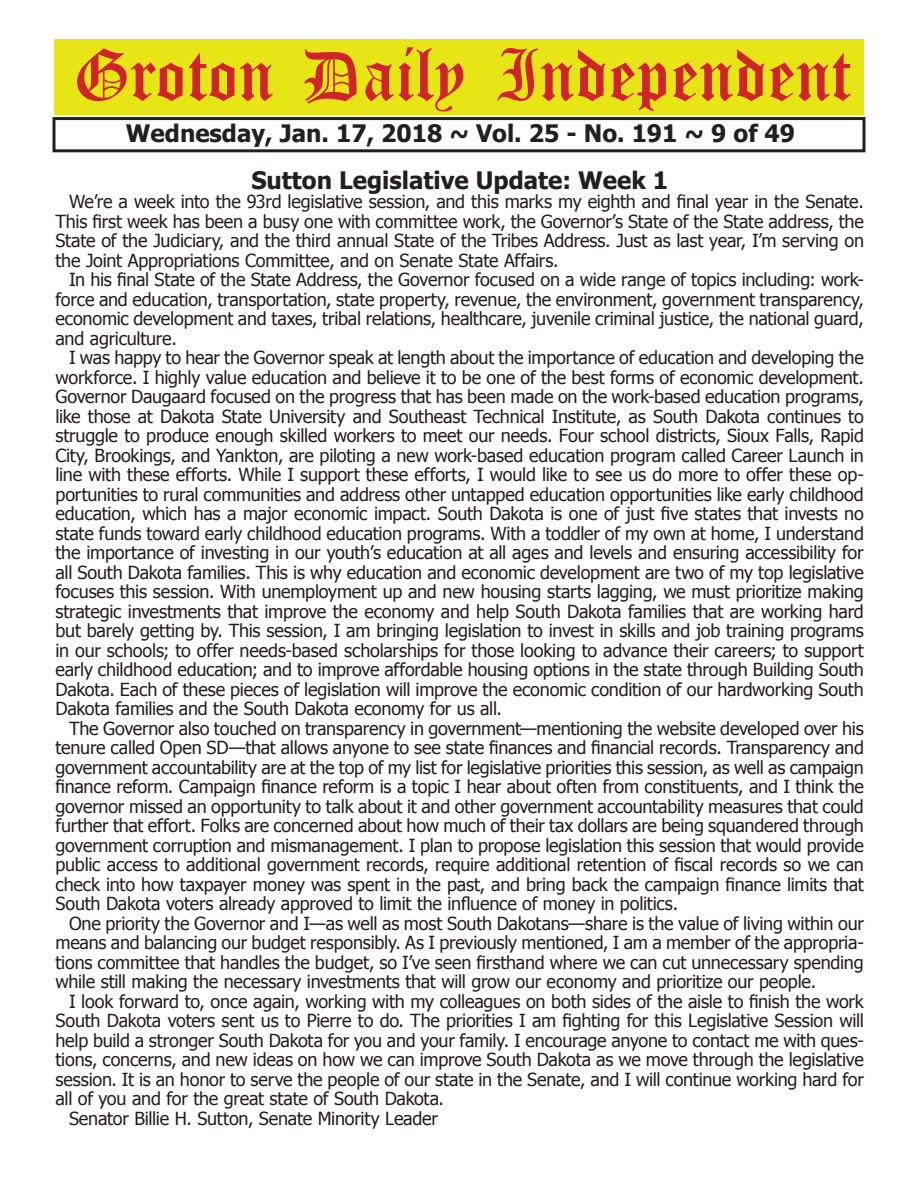
<style>
.page{position:relative;width:918px;height:1188px;background:#fff}
.page>*{position:absolute;margin:0;border:0;box-sizing:border-box;transform-origin:0 0}
.t1{font:54px "Old English Five";color:#d1232a}
.t2{font:700 24px "Tahoma";color:#231f20}
.t3{font:18px/19.5px "Tahoma";letter-spacing:-.015em;color:#231f20;text-align:justify}
</style>
<div class="page">
<div style="left:52px;top:117px;width:814px;height:35px;border:3px solid #231f20"></div>
<div style="left:54px;top:40px;width:810px;height:75px;background:#e7e515"></div>
<h1 class="t1" style="left:73px;top:50px;width:779px">Groton Daily Independent</h1>
<h2 class="t2" style="left:126px;top:116px;width:671px">Wednesday, Jan. 17, 2018 ~ Vol. 25 - No. 191 ~ 9 of 49</h2>
<h2 class="t2" style="left:251px;top:163px;width:418px">Sutton Legislative Update: Week 1</h2>
<p class="t3" style="left:56px;top:191px;width:810px;text-indent:14px">We’re a week into the 93rd legislative session, and this marks my eighth and final year in the Senate.<br>This first week has been a busy one with committee work, the Governor’s State of the State address, the State of the Judiciary, and the third annual State of the Tribes Address. Just as last year, I’m serving on the Joint Appropriations Committee, and on Senate State Affairs.</p>
<p class="t3" style="left:56px;top:269px;width:810px;text-indent:14px">In his final State of the State Address, the Governor focused on a wide range of topics including: work&shy;force and education, transportation, state property, revenue, the environment, government transparency, economic development and taxes, tribal relations, healthcare, juvenile criminal justice, the national guard, and agriculture.</p>
<p class="t3" style="left:56px;top:347px;width:810px;text-indent:14px">I was happy to hear the Governor speak at length about the importance of education and developing the workforce. I highly value education and believe it to be one of the best forms of economic development.<br>Governor Daugaard focused on the progress that has been made on the work-based education programs, like those at Dakota State University and Southeast Technical Institute, as South Dakota continues to struggle to produce enough skilled workers to meet our needs. Four school districts, Sioux Falls, Rapid City, Brookings, and Yankton, are piloting a new work-based education program called Career Launch in line with these efforts. While I support these efforts, I would like to see us do more to offer these op&shy;portunities to rural communities and address other untapped education opportunities like early childhood education, which has a major economic impact. South Dakota is one of just five states that invests no state funds toward early childhood education programs. With a toddler of my own at home, I understand the importance of investing in our youth’s education at all ages and levels and ensuring accessibility for all South Dakota families. This is why education and economic development are two of my top legislative focuses this session. With unemployment up and new housing starts lagging, we must prioritize making strategic investments that improve the economy and help South Dakota families that are working hard but barely getting by. This session, I am bringing legislation to invest in skills and job training programs in our schools; to offer needs-based scholarships for those looking to advance their careers; to support early childhood education; and to improve affordable housing options in the state through Building South Dakota. Each of these pieces of legislation will improve the economic condition of our hardworking South Dakota families and the South Dakota economy for us all.</p>
<p class="t3" style="left:56px;top:718px;width:810px;text-indent:14px">The Governor also touched on transparency in government—mentioning the website developed over his tenure called Open SD—that allows anyone to see state finances and financial records. Transparency and government accountability are at the top of my list for legislative priorities this session, as well as campaign finance reform. Campaign finance reform is a topic I hear about often from constituents, and I think the governor missed an opportunity to talk about it and other government accountability measures that could further that effort. Folks are concerned about how much of their tax dollars are being squandered through government corruption and mismanagement. I plan to propose legislation this session that would provide public access to additional government records, require additional retention of fiscal records so we can check into how taxpayer money was spent in the past, and bring back the campaign finance limits that South Dakota voters already approved to limit the influence of money in politics.</p>
<p class="t3" style="left:56px;top:913px;width:810px;text-indent:14px">One priority the Governor and I—as well as most South Dakotans—share is the value of living within our means and balancing our budget responsibly. As I previously mentioned, I am a member of the appropria&shy;tions committee that handles the budget, so I’ve seen firsthand where we can cut unnecessary spending while still making the necessary investments that will grow our economy and prioritize our people.</p>
<p class="t3" style="left:69px;top:991px;width:796px">I look forward to, once again, working with my colleagues on both sides of the aisle to finish the work</p>
<p class="t3" style="left:56px;top:1010px;width:810px">South Dakota voters sent us to Pierre to do. The priorities I am fighting for this Legislative Session will</p>
<p class="t3" style="left:56px;top:1030px;width:810px">help build a stronger South Dakota for you and your family. I encourage anyone to contact me with ques-</p>
<p class="t3" style="left:56px;top:1049px;width:810px">tions, concerns, and new ideas on how we can improve South Dakota as we move through the legislative</p>
<p class="t3" style="left:56px;top:1069px;width:810px">session. It is an honor to serve the people of our state in the Senate, and I will continue working hard for</p>
<p class="t3" style="left:56px;top:1088px;width:390px">all of you and for the great state of South Dakota.</p>
<p class="t3" style="left:69px;top:1108px;width:371px">Senator Billie H. Sutton, Senate Minority Leader</p>
</div>
